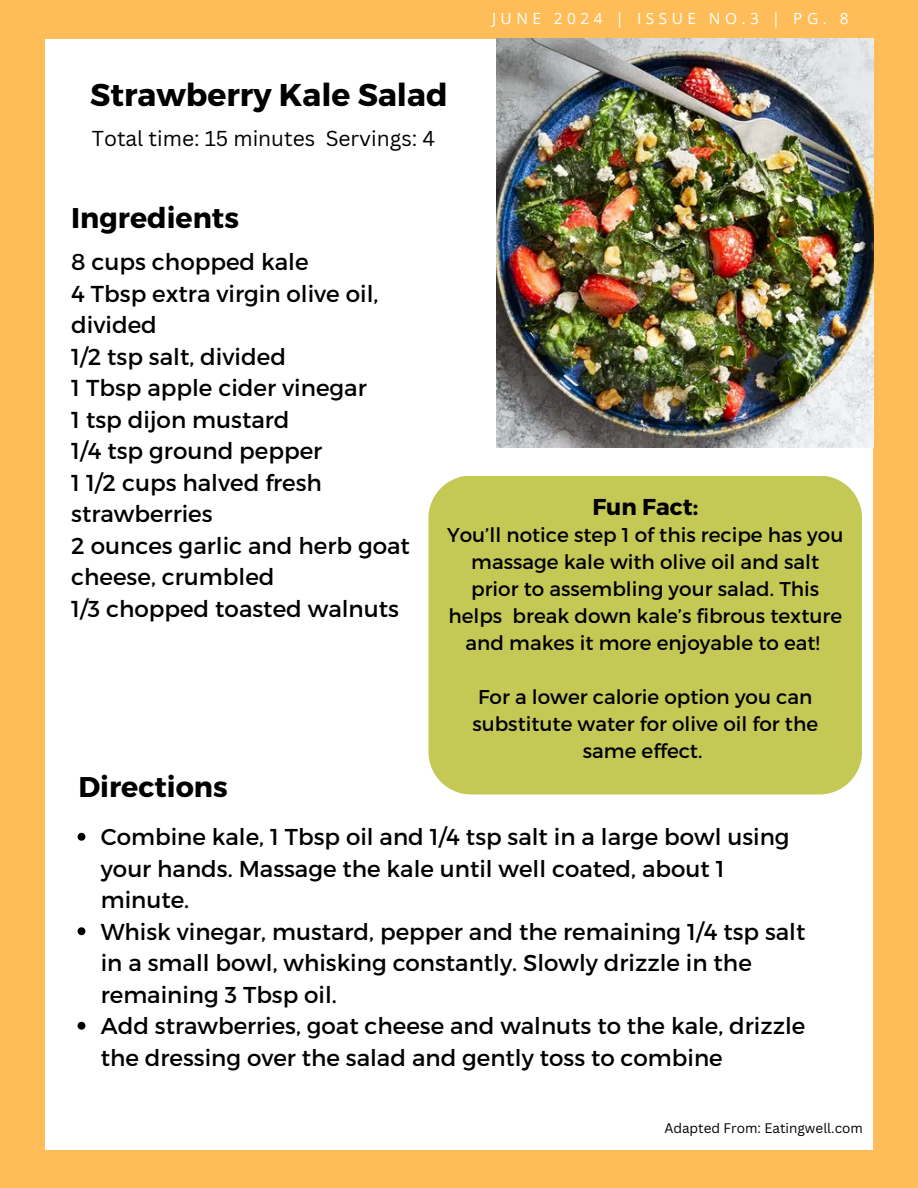
<style>
.page{position:relative;width:918px;height:1188px;background:#ffbd59}
.page>*{position:absolute;margin:0;border:0;box-sizing:border-box;transform-origin:0 0}
.t1{font:700 31.5px "Montserrat";color:#000}
.t2{font:700 28.5px "Montserrat";color:#000}
.t3{font:22.95px/31.5px "Montserrat";color:#000}
.t4{font:700 22.95px "Montserrat";color:#000}
.t5{font:21px "Canva Sans";color:#000}
.t6{font:19.95px/27px "Montserrat";color:#000;text-align:center}
.t7{font:15.45px "Open Sans";letter-spacing:.29em;color:#fff}
.t8{font:13.5px "Canva Sans";color:#000}
</style>
<div class="page">
<div style="left:45px;top:39px;width:828px;height:1110px;background:#fff"></div>
<img style="left:497px;top:39px;width:377px;height:408px">
<div style="left:428px;top:476px;width:434px;height:318px;background:#c4c855"></div>
<svg style="left:78px;top:833px;width:7px;height:8px"></svg>
<svg style="left:78px;top:927px;width:7px;height:8px"></svg>
<svg style="left:78px;top:1022px;width:7px;height:8px"></svg>
<h2 class="t1" style="left:90px;top:74px;width:359px">Strawberry Kale Salad</h2>
<h3 class="t5" style="left:92px;top:124px;width:345px">Total time: 15 minutes Servings: 4</h3>
<h2 class="t2" style="left:71px;top:199px;width:169px">Ingredients</h2>
<h5 class="t7" style="left:492px;top:8px;width:358px">JUNE 2024 | ISSUE NO.3 | PG. 8</h5>
<h3 class="t3" style="left:71px;top:245px;width:340px">8 cups chopped kale<br>4 Tbsp extra virgin olive oil, divided<br>1/2 tsp salt, divided<br>1 Tbsp apple cider vinegar<br>1 tsp dijon mustard<br>1/4 tsp ground pepper<br>1 1/2 cups halved fresh strawberries<br>2 ounces garlic and herb goat cheese, crumbled<br>1/3 chopped toasted walnuts</h3>
<h2 class="t2" style="left:78px;top:769px;width:151px">Directions</h2>
<h4 class="t4" style="left:592px;top:492px;width:107px">Fun Fact:</h4>
<h4 class="t6" style="left:447px;top:521px;width:398px">You’ll notice step 1 of this recipe has you massage kale with olive oil and salt prior to assembling your salad. This helps break down kale’s fibrous texture and makes it more enjoyable to eat!</h4>
<h4 class="t6" style="left:472px;top:683px;width:347px">For a lower calorie option you can substitute water for olive oil for the same effect.</h4>
<p class="t3" style="left:101px;top:820px;width:690px">Combine kale, 1 Tbsp oil and 1/4 tsp salt in a large bowl using your hands. Massage the kale until well coated, about 1 minute.</p>
<p class="t3" style="left:101px;top:915px;width:706px">Whisk vinegar, mustard, pepper and the remaining 1/4 tsp salt in a small bowl, whisking constantly. Slowly drizzle in the remaining 3 Tbsp oil.</p>
<p class="t3" style="left:101px;top:1009px;width:706px">Add strawberries, goat cheese and walnuts to the kale, drizzle the dressing over the salad and gently toss to combine</p>
<p class="t8" style="left:664px;top:1119px;width:200px">Adapted From: Eatingwell.com</p>
</div>
